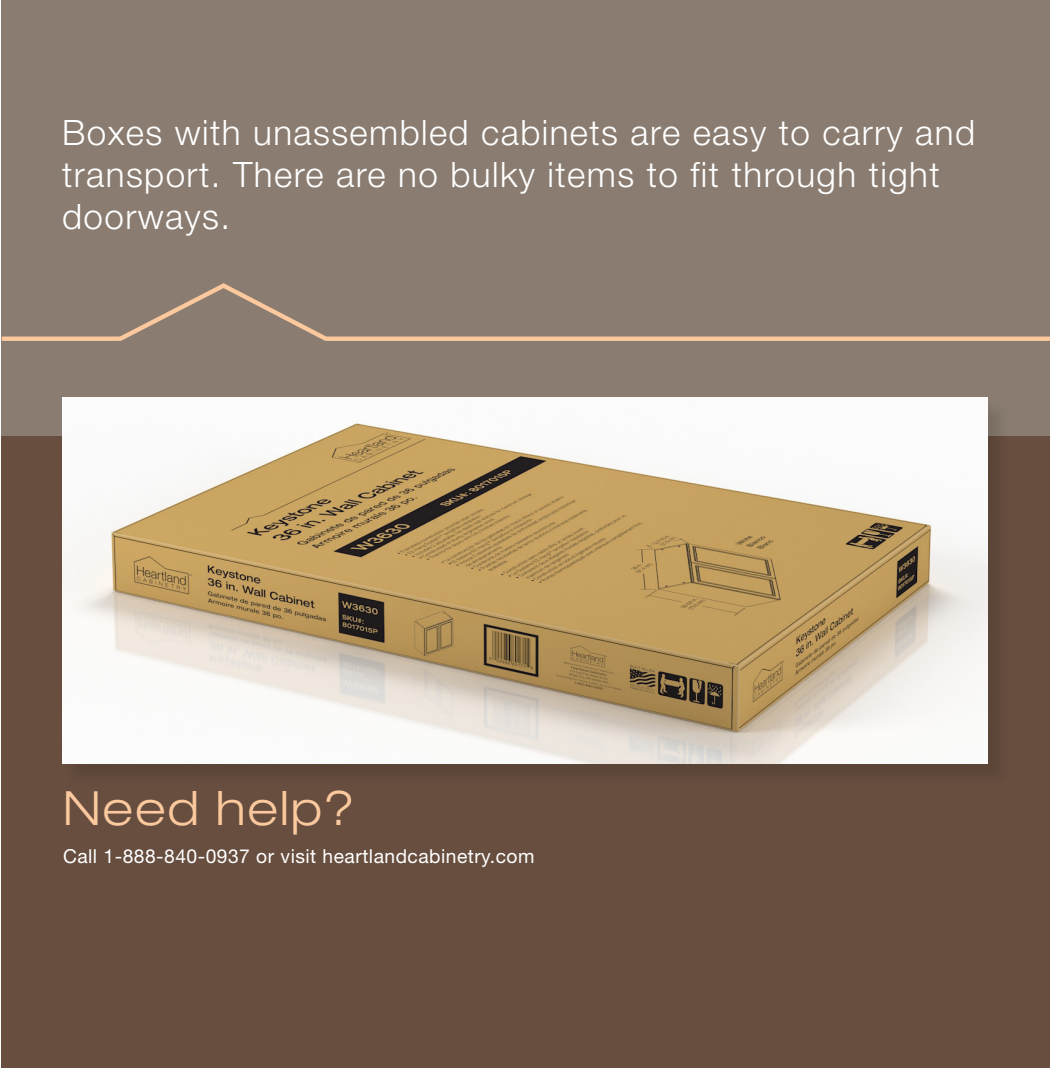
<style>
.page{position:relative;width:1050px;height:1068px;background:#fff}
.page>*{position:absolute;margin:0;border:0;box-sizing:border-box;transform-origin:0 0}
.t1{font:300 expanded 47.25px "Helvetica Neue LT Std";letter-spacing:.04em;color:#fcc99e}
.t2{font:300 35px/42px "Helvetica Neue LT Std";letter-spacing:.04em;color:#fff}
.t3{font:19.25px "Helvetica Neue LT Std";letter-spacing:.025em;color:#fff}
</style>
<div class="page">
<div style="left:2px;top:0;width:1048px;height:1068px;background:#8a7c70"></div>
<div style="left:2px;top:437px;width:1048px;height:631px;background:#674e3f"></div>
<svg style="left:1px;top:281px;width:1049px;height:62px"></svg>
<div style="left:63px;top:398px;width:949px;height:389px;background:#61493b"></div>
<img style="left:62px;top:397px;width:926px;height:366px">
<p class="t2" style="left:62px;top:111px;width:915px">Boxes with unassembled cabinets are easy to carry and transport. There are no bulky items to fit through tight doorways.</p>
<p class="t1" style="left:63px;top:780px;width:293px">Need help?</p>
<p class="t3" style="left:63px;top:844px;width:473px">Call 1-888-840-0937 or visit heartlandcabinetry.com</p>
</div>
